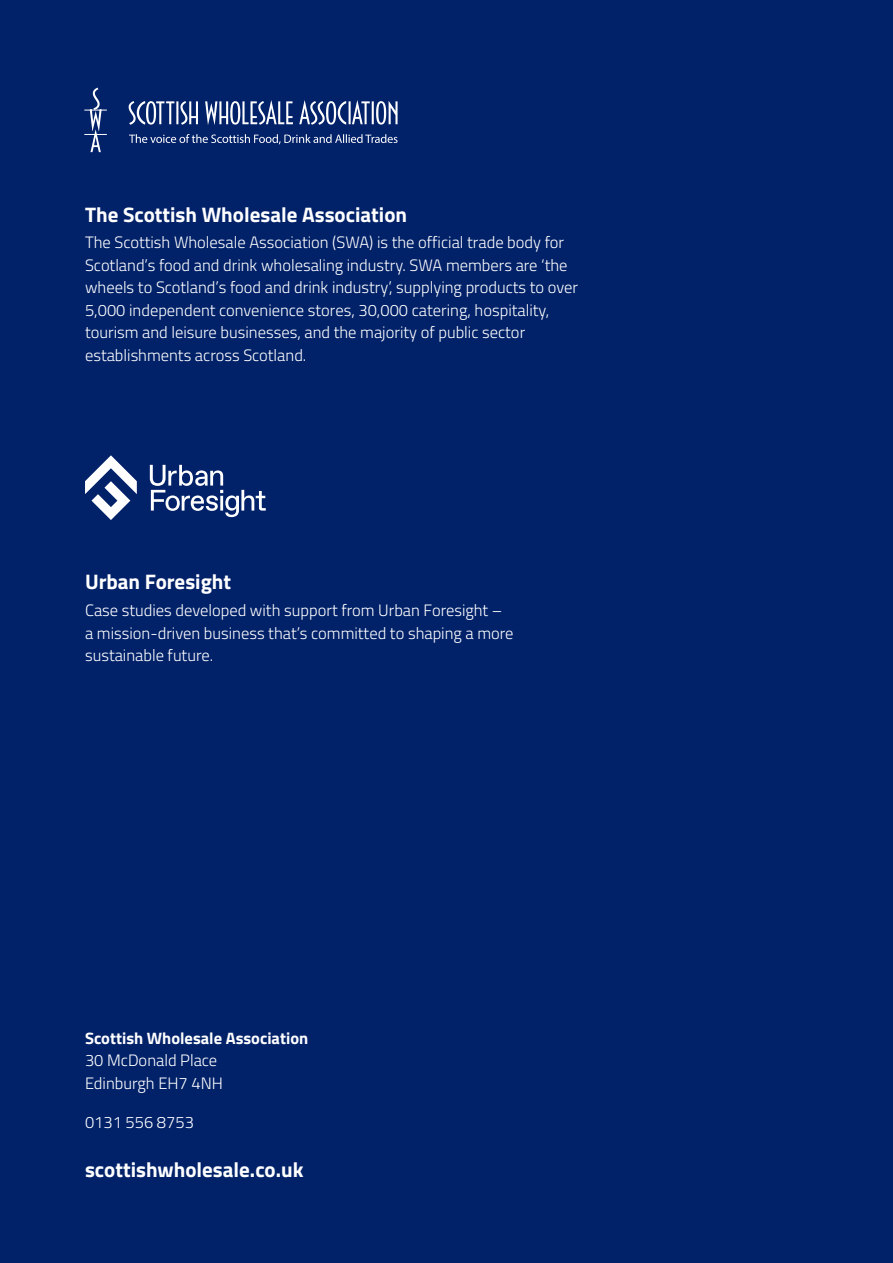
<style>
.page{position:relative;width:893px;height:1263px;background:#012169}
.page>*{position:absolute;margin:0;border:0;box-sizing:border-box;transform-origin:0 0}
.t1{font:700 21px "Titillium Web";color:#fff}
.t2{font:300 16.5px/22.5px "Titillium Web";color:#fff}
.t3{font:700 16.5px "Titillium Web";color:#fff}
</style>
<div class="page">
<svg style="left:129px;top:100px;width:269px;height:25px"></svg>
<svg style="left:129px;top:134px;width:269px;height:10px"></svg>
<svg style="left:84px;top:88px;width:23px;height:64px"></svg>
<svg style="left:85px;top:455px;width:52px;height:65px"></svg>
<svg style="left:150px;top:465px;width:116px;height:52px"></svg>
<p class="t1" style="left:85px;top:198px;width:324px">The Scottish Wholesale Association</p>
<p class="t2" style="left:85px;top:231px;width:494px">The Scottish Wholesale Association (SWA) is the official trade body for Scotland’s food and drink wholesaling industry. SWA members are ‘the wheels to Scotland’s food and drink industry’, supplying products to over 5,000 independent convenience stores, 30,000 catering, hospitality, tourism and leisure businesses, and the majority of public sector establishments across Scotland.</p>
<p class="t1" style="left:85px;top:566px;width:148px">Urban Foresight</p>
<p class="t2" style="left:85px;top:598px;width:430px">Case studies developed with support from Urban Foresight – a mission-driven business that’s committed to shaping a more sustainable future.</p>
<p class="t3" style="left:85px;top:1025px;width:225px">Scottish Wholesale Association</p>
<p class="t2" style="left:85px;top:1048px;width:139px">30 McDonald Place<br>Edinburgh EH7 4NH</p>
<p class="t2" style="left:85px;top:1110px;width:110px">0131 556 8753</p>
<p class="t1" style="left:85px;top:1153px;width:220px">scottishwholesale.co.uk</p>
</div>
